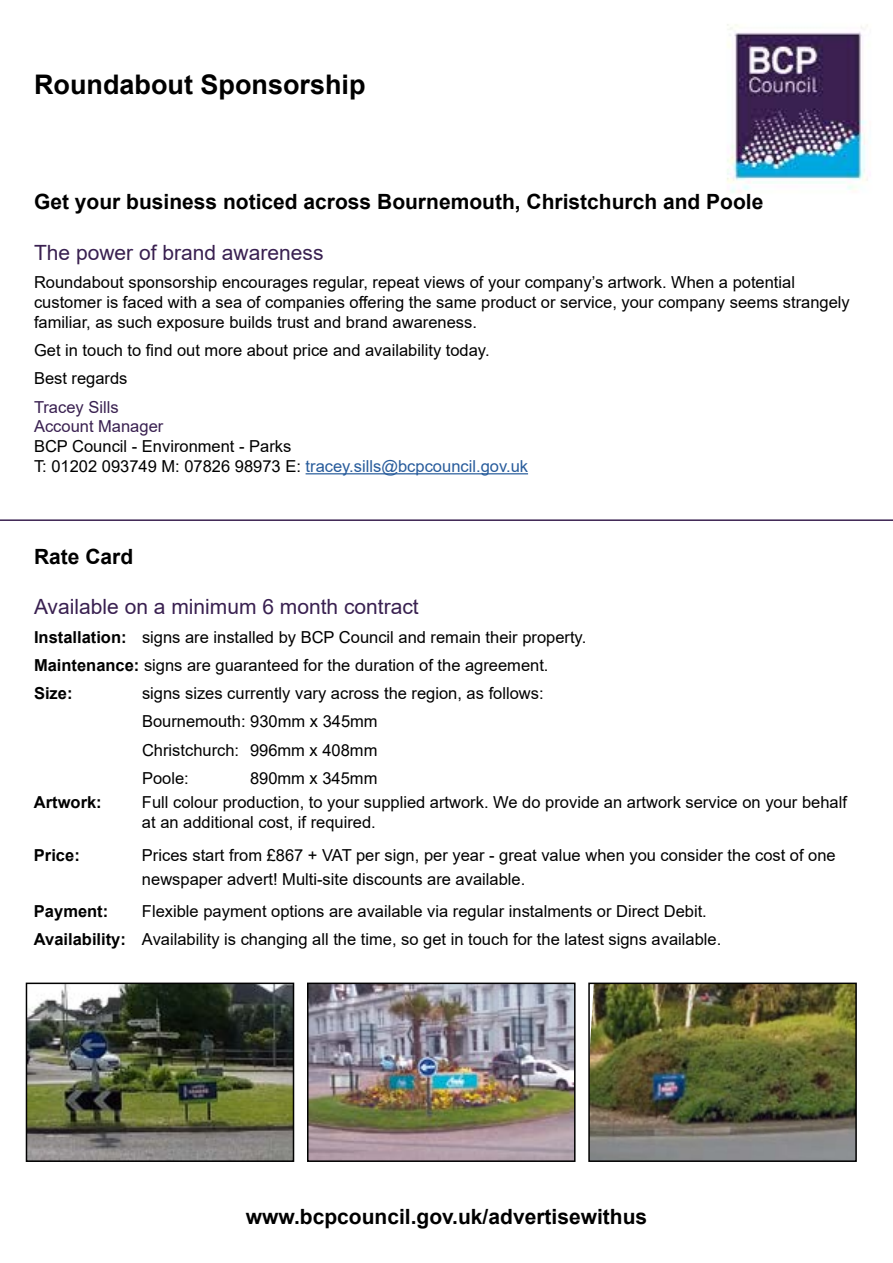
<style>
.page{position:relative;width:893px;height:1263px;background:#fff}
.page>*{position:absolute;margin:0;border:0;box-sizing:border-box;transform-origin:0 0}
.t1{font:700 27px "Arial";color:#000}
.t2{font:700 21px "Arial";color:#000}
.t3{font:21px "Arial";color:#392050}
.t4{font:16.5px/28.3px "Arial";color:#000}
.t5{font:16.5px/19.8px "Arial";color:#392050}
.t6{font:700 16.5px "Arial";color:#000}
.s1{color:#275b9b}
.s2{font-weight:700}
</style>
<div class="page">
<img style="left:727px;top:24px;width:141px;height:169px">
<hr style="left:306px;top:473px;width:222px;height:1px;background:#275b9b">
<hr style="left:0;top:519px;width:893px;height:2px;background:#392050">
<img style="left:29px;top:985px;width:262px;height:174px">
<div style="left:26px;top:982px;width:268px;height:180px;border:2px solid #000"></div>
<img style="left:310px;top:985px;width:263px;height:174px">
<div style="left:307px;top:982px;width:269px;height:180px;border:2px solid #000"></div>
<img style="left:591px;top:985px;width:263px;height:174px">
<div style="left:588px;top:982px;width:269px;height:180px;border:2px solid #000"></div>
<h1 class="t1" style="left:34px;top:65px;width:333px">Roundabout Sponsorship</h1>
<p class="t2" style="left:34px;top:187px;width:731px">Get your business noticed across Bournemouth, Christchurch and Poole</p>
<p class="t3" style="left:34px;top:238px;width:291px">The power of brand awareness</p>
<p class="t4" style="left:34px;top:272px;width:817px;line-height:19.8px">Roundabout sponsorship encourages regular, repeat views of your company’s artwork. When a potential customer is faced with a sea of companies offering the same product or service, your company seems strangely familiar, as such exposure builds trust and brand awareness.</p>
<p class="t4" style="left:34px;top:336px;width:457px">Get in touch to find out more about price and availability today.<br>Best regards</p>
<p class="t5" style="left:34px;top:397px;width:131px">Tracey Sills<br>Account Manager</p>
<p class="t4" style="left:34px;top:436px;width:496px;line-height:19.8px">BCP Council - Environment - Parks<br>T: 01202 093749 M: 07826 98973 E: <span class="s1">tracey.sills@bcpcouncil.gov.uk</span></p>
<p class="t2" style="left:34px;top:542px;width:101px">Rate Card</p>
<p class="t3" style="left:34px;top:592px;width:386px">Available on a minimum 6 month contract</p>
<p class="t4" style="left:34px;top:622px;width:554px"><span class="s2">Installation:</span> signs are installed by BCP Council and remain their property.<br><span class="s2">Maintenance:</span> signs are guaranteed for the duration of the agreement.<br><span class="s2">Size:</span></p>
<p class="t4" style="left:142px;top:679px;width:403px">signs sizes currently vary across the region, as follows:<br>Bournemouth: 930mm x 345mm<br>Christchurch: 996mm x 408mm<br>Poole:</p>
<p class="t4" style="left:250px;top:764px;width:129px">890mm x 345mm</p>
<p class="t6" style="left:34px;top:791px;width:69px">Artwork:</p>
<p class="t4" style="left:142px;top:792px;width:706px;line-height:19.8px">Full colour production, to your supplied artwork. We do provide an artwork service on your behalf at an additional cost, if required.</p>
<p class="t6" style="left:34px;top:843px;width:47px">Price:</p>
<p class="t4" style="left:142px;top:842px;width:695px;line-height:24px">Prices start from £867 + VAT per sign, per year - great value when you consider the cost of one newspaper advert! Multi-site discounts are available.</p>
<p class="t6" style="left:34px;top:900px;width:76px">Payment:</p>
<p class="t4" style="left:34px;top:897px;width:689px;text-indent:108px">Flexible payment options are available via regular instalments or Direct Debit.<br><span class="s2">Availability:</span> Availability is changing all the time, so get in touch for the latest signs available.</p>
<p class="t2" style="left:246px;top:1202px;width:403px">www.bcpcouncil.gov.uk/advertisewithus</p>
</div>
